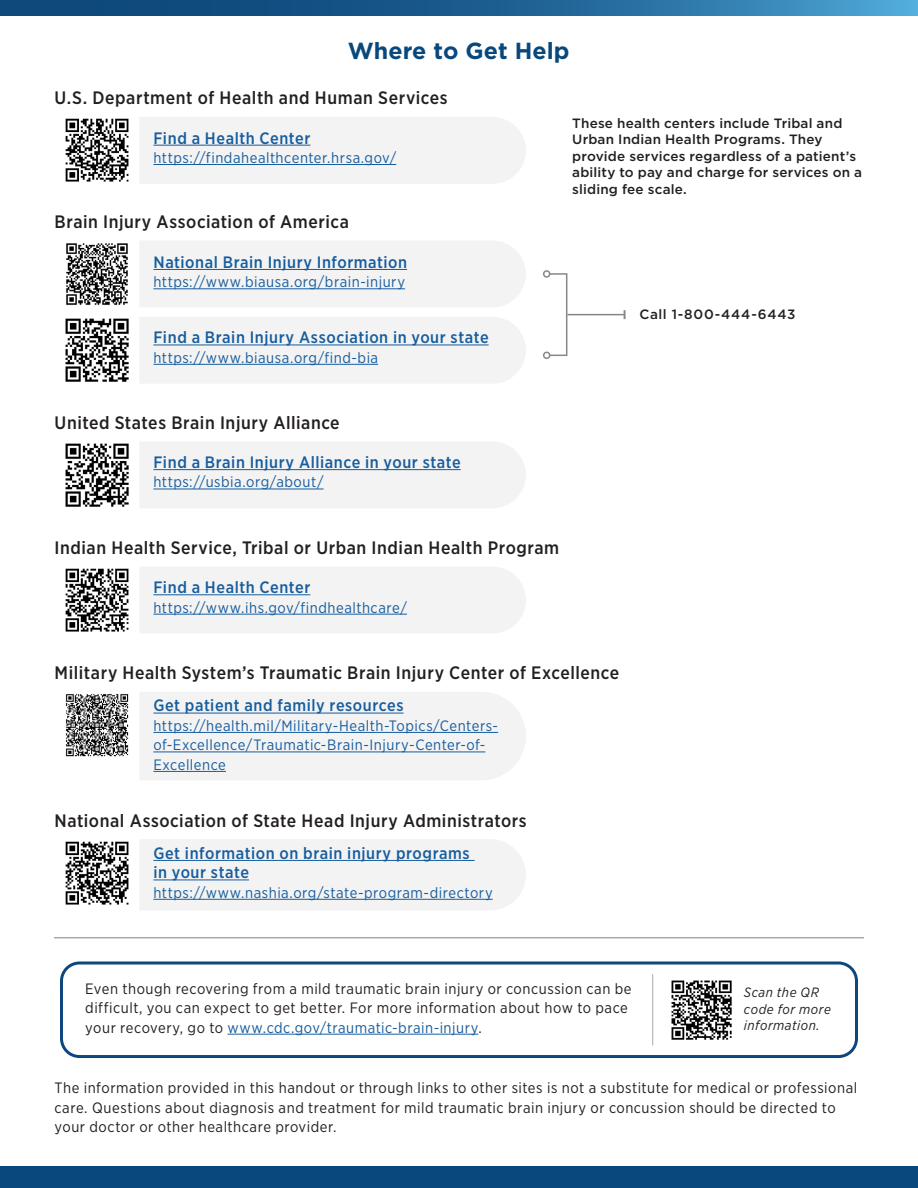
<style>
.page{position:relative;width:918px;height:1188px;background:#fff}
.page>*{position:absolute;margin:0;border:0;box-sizing:border-box;transform-origin:0 0}
.t1{font:700 23.25px "Gotham";color:#09487c}
.t2{font:500 18px "Gotham Narrow";letter-spacing:.03em;color:#231f20}
.t3{font:500 16.5px/19.5px "Gotham Narrow";letter-spacing:.035em;color:#175d9e}
.t4{font:15px/19.5px "Gotham Narrow";letter-spacing:.035em;color:#231f20}
.t5{font:15px/19.5px "Gotham Narrow";letter-spacing:.035em;color:#175d9e}
.t6{font:500 13.5px/16.5px "Gotham";letter-spacing:.01em;color:#231f20}
.t7{font:italic 13.5px/16.5px "Gotham Narrow";letter-spacing:.04em;color:#231f20}
.t8{font:500 13.5px "Gotham";letter-spacing:.055em;color:#231f20}
.s1{color:#175d9e}
</style>
<div class="page">
<div style="left:0;top:1166px;width:918px;height:22px;background:#09487c"></div>
<img style="left:671px;top:980px;width:61px;height:60px">
<svg style="left:0;top:0;width:918px;height:15px;background:#226597"></svg>
<hr style="left:54px;top:937px;width:810px;height:1px;background:#a9a9aa">
<div style="left:140px;top:117px;width:386px;height:67px;background:#f3f3f3"></div>
<div style="left:140px;top:567px;width:386px;height:66px;background:#f3f3f3"></div>
<div style="left:140px;top:692px;width:386px;height:88px;background:#f3f3f3"></div>
<div style="left:140px;top:839px;width:386px;height:71px;background:#f3f3f3"></div>
<div style="left:140px;top:442px;width:386px;height:66px;background:#f3f3f3"></div>
<div style="left:140px;top:241px;width:386px;height:66px;background:#f3f3f3"></div>
<div style="left:140px;top:317px;width:386px;height:66px;background:#f3f3f3"></div>
<hr style="left:153px;top:145px;width:157px;height:1px;background:#175d9e">
<hr style="left:153px;top:164px;width:243px;height:1px;background:#175d9e">
<hr style="left:153px;top:594px;width:157px;height:1px;background:#175d9e">
<hr style="left:153px;top:614px;width:254px;height:1px;background:#175d9e">
<hr style="left:153px;top:713px;width:251px;height:1px;background:#175d9e">
<hr style="left:153px;top:732px;width:345px;height:1px;background:#175d9e">
<hr style="left:153px;top:752px;width:332px;height:1px;background:#175d9e">
<hr style="left:153px;top:771px;width:73px;height:1px;background:#175d9e">
<hr style="left:153px;top:860px;width:322px;height:1px;background:#175d9e">
<hr style="left:153px;top:880px;width:96px;height:1px;background:#175d9e">
<hr style="left:153px;top:899px;width:340px;height:1px;background:#175d9e">
<hr style="left:153px;top:469px;width:308px;height:1px;background:#175d9e">
<hr style="left:153px;top:489px;width:171px;height:1px;background:#175d9e">
<hr style="left:153px;top:269px;width:254px;height:1px;background:#175d9e">
<hr style="left:153px;top:288px;width:252px;height:1px;background:#175d9e">
<hr style="left:153px;top:345px;width:336px;height:1px;background:#175d9e">
<hr style="left:153px;top:364px;width:225px;height:1px;background:#175d9e">
<img style="left:65px;top:118px;width:64px;height:64px">
<img style="left:65px;top:318px;width:64px;height:64px">
<img style="left:65px;top:443px;width:64px;height:64px">
<img style="left:65px;top:568px;width:64px;height:64px">
<img style="left:65px;top:841px;width:64px;height:64px">
<img style="left:66px;top:243px;width:62px;height:62px">
<img style="left:65px;top:694px;width:64px;height:63px">
<div style="left:549px;top:273px;width:18px;height:83px;border:2px solid #878787"></div>
<div style="left:543px;top:270px;width:7px;height:8px;border:2px solid #878787;border-radius:50%"></div>
<div style="left:543px;top:352px;width:7px;height:7px;border:2px solid #878787;border-radius:50%"></div>
<hr style="left:567px;top:314px;width:58px;height:1px;background:#878787">
<svg style="left:624px;top:310px;width:2px;height:9px"></svg>
<hr style="left:228px;top:1034px;width:250px;height:1px;background:#175d9e">
<div style="left:60px;top:962px;width:798px;height:96px;border:3px solid #0d477d;border-radius:18px"></div>
<hr style="left:652px;top:974px;width:1px;height:71px;background:#a9a9aa">
<h2 class="t1" style="left:348px;top:36px;width:223px">Where to Get Help</h2>
<h3 class="t2" style="left:55px;top:87px;width:395px">U.S. Department of Health and Human Services</h3>
<p class="t3" style="left:153px;top:128px;width:158px">Find a Health Center</p>
<p class="t5" style="left:153px;top:148px;width:244px">https://findahealthcenter.hrsa.gov/</p>
<h3 class="t2" style="left:55px;top:210px;width:296px">Brain Injury Association of America</h3>
<p class="t3" style="left:153px;top:252px;width:255px">National Brain Injury Information</p>
<p class="t5" style="left:153px;top:272px;width:253px">https://www.biausa.org/brain-injury</p>
<p class="t3" style="left:153px;top:328px;width:337px">Find a Brain Injury Association in your state</p>
<p class="t5" style="left:153px;top:347px;width:226px">https://www.biausa.org/find-bia</p>
<h3 class="t2" style="left:55px;top:411px;width:287px">United States Brain Injury Alliance</h3>
<p class="t3" style="left:153px;top:452px;width:309px">Find a Brain Injury Alliance in your state</p>
<p class="t5" style="left:153px;top:472px;width:172px">https://usbia.org/about/</p>
<p class="t6" style="left:572px;top:115px;width:291px">These health centers include Tribal and Urban Indian Health Programs. They provide services regardless of a patient’s ability to pay and charge for services on a sliding fee scale.</p>
<p class="t8" style="left:639px;top:305px;width:158px">Call 1-800-444-6443</p>
<h3 class="t2" style="left:55px;top:536px;width:506px">Indian Health Service, Tribal or Urban Indian Health Program</h3>
<p class="t3" style="left:153px;top:577px;width:158px">Find a Health Center</p>
<p class="t5" style="left:153px;top:597px;width:255px">https://www.ihs.gov/findhealthcare/</p>
<h3 class="t2" style="left:55px;top:661px;width:566px">Military Health System’s Traumatic Brain Injury Center of Excellence</h3>
<p class="t3" style="left:153px;top:696px;width:252px">Get patient and family resources</p>
<p class="t5" style="left:153px;top:716px;width:346px">https://health.mil/Military-Health-Topics/Centers&shy;of-Excellence/Traumatic-Brain-Injury-Center-of-<br>Excellence</p>
<h3 class="t2" style="left:55px;top:809px;width:474px">National Association of State Head Injury Administrators</h3>
<p class="t3" style="left:153px;top:843px;width:318px">Get information on brain injury programs in your state</p>
<p class="t5" style="left:153px;top:882px;width:341px">https://www.nashia.org/state-program-directory</p>
<p class="t4" style="left:85px;top:978px;width:548px">Even though recovering from a mild traumatic brain injury or concussion can be difficult, you can expect to get better. For more information about how to pace your recovery, go to <span class="s1">www.cdc.gov/traumatic-brain-injury</span>.</p>
<p class="t7" style="left:744px;top:984px;width:89px">Scan the QR code for more information.</p>
<p class="t4" style="left:55px;top:1078px;width:804px">The information provided in this handout or through links to other sites is not a substitute for medical or professional care. Questions about diagnosis and treatment for mild traumatic brain injury or concussion should be directed to your doctor or other healthcare provider.</p>
</div>
